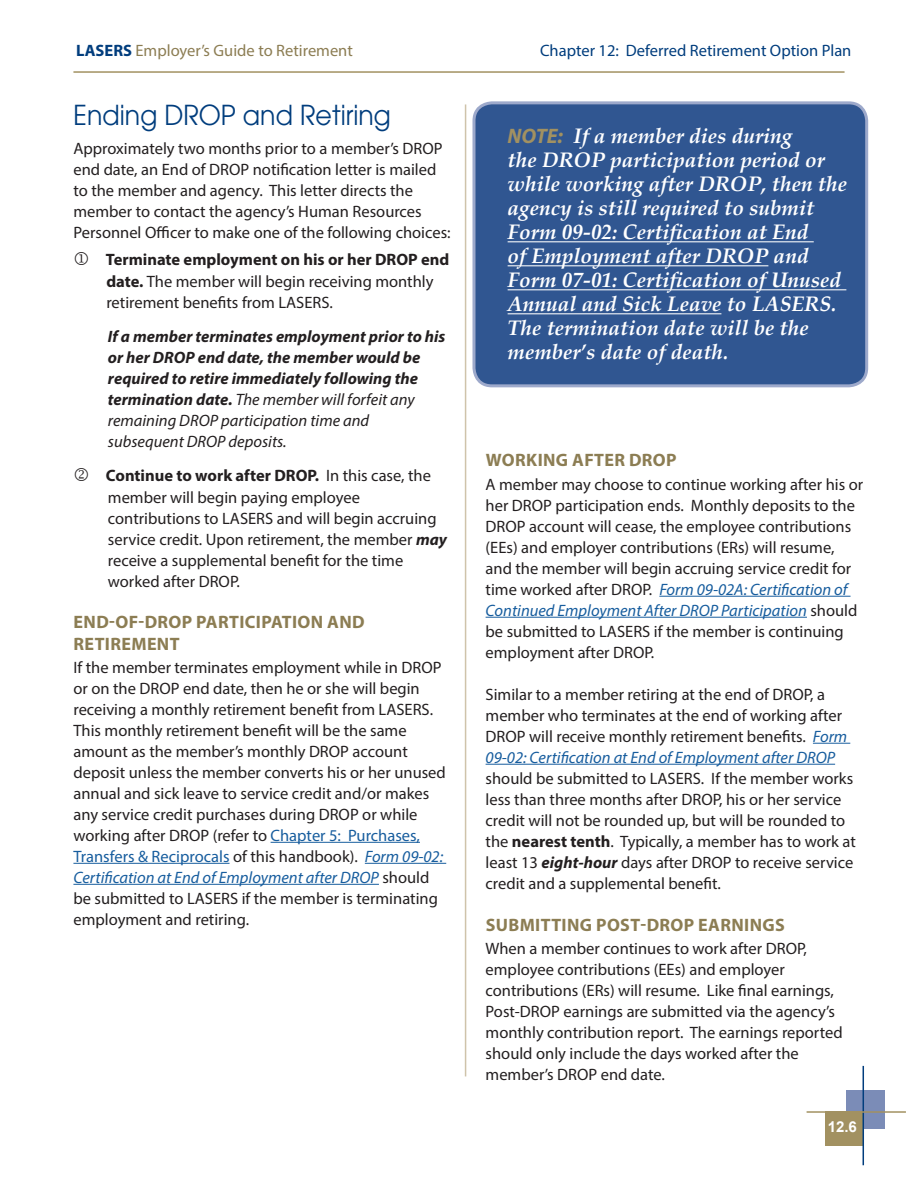
<style>
.page{position:relative;width:918px;height:1188px;background:#fff}
.page>*{position:absolute;margin:0;border:0;box-sizing:border-box;transform-origin:0 0}
.t1{font:27px "Avant Garde";color:#013d7d;scale:.94 1}
.t2{font:italic 700 21px/24px "Palatino Linotype";color:#fff}
.t3{font:700 18px/21px "Myriad Pro";letter-spacing:.02em;color:#8c7d53}
.t4{font:16.5px/21px "Myriad Pro";color:#231f20}
.t5{font:italic 700 16.5px/21px "Myriad Pro";color:#231f20}
.t6{font:16.5px "Myriad Pro";color:#013d7d}
.t7{font:16.5px "Myriad Pro";color:#8c7d53}
.t8{font:700 15px "Arial";color:#fff}
.s1{font-weight:700;color:#013d7d}
.s2{font-weight:700}
.s3{font-weight:400}
.s4{font-weight:700;font-style:italic}
.s5{color:#175d9e}
.s6{font-style:italic;color:#175d9e}
.s7{font-family:"Myriad Pro";color:#a29161}
</style>
<div class="page">
<div style="left:846px;top:1090px;width:39px;height:39px;background:#7b8cb7"></div>
<div style="left:825px;top:1111px;width:38px;height:35px;background:#a29161"></div>
<hr style="left:863px;top:1066px;width:1px;height:99px;background:#013d7d">
<hr style="left:807px;top:1111px;width:99px;height:2px;background:#a29161">
<hr style="left:73px;top:71px;width:772px;height:2px;background:#a29161">
<hr style="left:271px;top:842px;width:149px;height:1px;background:#175d9e">
<hr style="left:73px;top:863px;width:157px;height:1px;background:#175d9e">
<hr style="left:365px;top:863px;width:81px;height:1px;background:#175d9e">
<hr style="left:73px;top:884px;width:306px;height:1px;background:#175d9e">
<hr style="left:659px;top:596px;width:192px;height:1px;background:#175d9e">
<hr style="left:486px;top:617px;width:321px;height:1px;background:#175d9e">
<hr style="left:813px;top:743px;width:37px;height:1px;background:#175d9e">
<hr style="left:486px;top:764px;width:349px;height:1px;background:#175d9e">
<hr style="left:465px;top:104px;width:1px;height:972px;background:#cfc3aa">
<div style="left:474px;top:103px;width:393px;height:283px;background:#305691;border-radius:18px"></div>
<div style="left:472px;top:101px;width:396px;height:286px;border:3px solid #9da9cb;border-radius:18px"></div>
<hr style="left:508px;top:241px;width:306px;height:1px;background:#fff">
<hr style="left:508px;top:265px;width:260px;height:1px;background:#fff">
<hr style="left:508px;top:289px;width:338px;height:1px;background:#fff">
<hr style="left:508px;top:313px;width:213px;height:1px;background:#fff">
<p class="t7" style="left:76px;top:40px;width:278px"><span class="s1">LASERS</span> Employer’s Guide to Retirement</p>
<h1 class="t1" style="left:73px;top:99px;width:339px">Ending DROP and Retiring</h1>
<p class="t4" style="left:73px;top:137px;width:379px">Approximately two months prior to a member’s DROP end date, an End of DROP notification letter is mailed to the member and agency. This letter directs the member to contact the agency’s Human Resources Personnel Officer to make one of the following choices:</p>
<p class="t4" style="left:106px;top:249px;width:345px"><span class="s2">Terminate employment on his or her DROP end date.</span> The member will begin receiving monthly retirement benefits from LASERS.</p>
<p class="t5" style="left:108px;top:325px;width:339px">If a member terminates employment prior to his or her DROP end date, the member would be required to retire immediately following the termination date. <span class="s3">The member will forfeit any remaining DROP participation time and subsequent DROP deposits.</span></p>
<p class="t4" style="left:106px;top:465px;width:343px"><span class="s2">Continue to work after DROP.</span> In this case, the member will begin paying employee contributions to LASERS and will begin accruing service credit. Upon retirement, the member <span class="s4">may </span>receive a supplemental benefit for the time worked after DROP.</p>
<p class="t3" style="left:74px;top:611px;width:293px">END-OF-DROP PARTICIPATION AND<br>RETIREMENT</p>
<p class="t4" style="left:73px;top:656px;width:374px">If the member terminates employment while in DROP or on the DROP end date, then he or she will begin receiving a monthly retirement benefit from LASERS.<br>This monthly retirement benefit will be the same amount as the member’s monthly DROP account deposit unless the member converts his or her unused annual and sick leave to service credit and/or makes any service credit purchases during DROP or while working after DROP (refer to <span class="s5">Chapter 5: Purchases, Transfers &amp; Reciprocals</span> of this handbook). <span class="s6">Form 09-02:<br>Certification at End of Employment after DROP</span> should be submitted to LASERS if the member is terminating employment and retiring.</p>
<p class="t6" style="left:540px;top:40px;width:313px">Chapter 12: Deferred Retirement Option Plan</p>
<p class="t2" style="left:508px;top:123px;width:341px"><span class="s7">NOTE:</span> If a member dies during<br>the DROP participation period or while working after DROP, then the agency is still required to submit<br>Form 09-02: Certification at End<br>of Employment after DROP and<br>Form 07-01: Certification of Unused<br>Annual and Sick Leave to LASERS.<br>The termination date will be the member’s date of death.</p>
<p class="t3" style="left:486px;top:449px;width:192px">WORKING AFTER DROP</p>
<p class="t4" style="left:486px;top:473px;width:379px">A member may choose to continue working after his or her DROP participation ends. Monthly deposits to the DROP account will cease, the employee contributions (EEs) and employer contributions (ERs) will resume, and the member will begin accruing service credit for time worked after DROP. <span class="s6">Form 09-02A: Certification of Continued Employment After DROP Participation</span> should be submitted to LASERS if the member is continuing employment after DROP.</p>
<p class="t4" style="left:486px;top:683px;width:363px">Similar to a member retiring at the end of DROP, a member who terminates at the end of working after DROP will receive monthly retirement benefits. <span class="s6">Form 09-02: Certification at End of Employment after DROP</span></p>
<p class="t4" style="left:486px;top:767px;width:372px">should be submitted to LASERS. If the member works less than three months after DROP, his or her service credit will not be rounded up, but will be rounded to the <span class="s2">nearest tenth</span>. Typically, a member has to work at least 13 <span class="s4">eight-hour</span> days after DROP to receive service credit and a supplemental benefit.</p>
<p class="t3" style="left:486px;top:913px;width:301px">SUBMITTING POST-DROP EARNINGS</p>
<p class="t4" style="left:486px;top:937px;width:359px">When a member continues to work after DROP, employee contributions (EEs) and employer contributions (ERs) will resume. Like final earnings, Post-DROP earnings are submitted via the agency’s monthly contribution report. The earnings reported should only include the days worked after the member’s DROP end date.</p>
<p class="t8" style="left:828px;top:1116px;width:31px">12.6</p>
</div>
